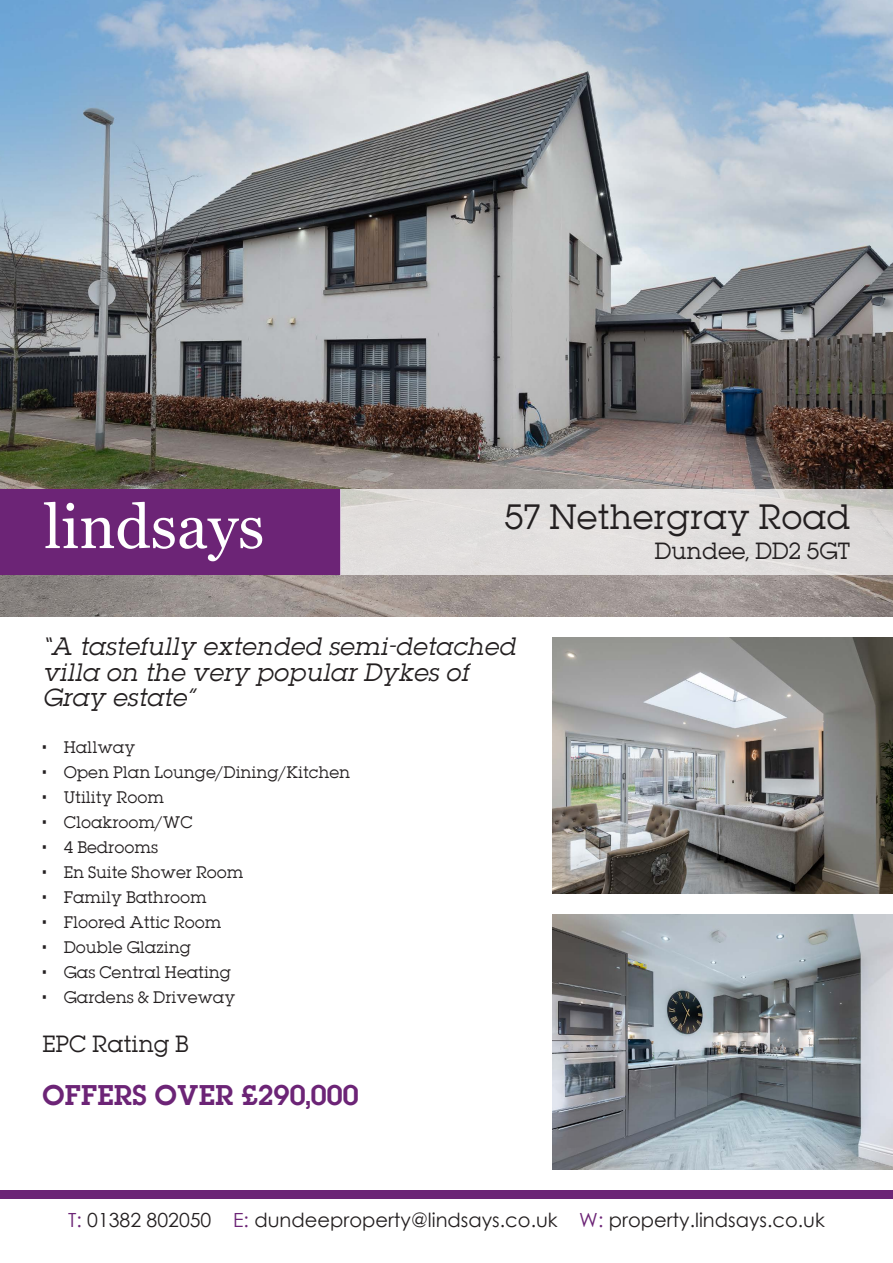
<style>
.page{position:relative;width:893px;height:1263px;background:#fff}
.page>*{position:absolute;margin:0;border:0;box-sizing:border-box;transform-origin:0 0}
.t1{font:31.5px "Lubalin";color:#231f20}
.t2{font:25.5px "Lubalin Demi";color:#6c2476}
.t3{font:italic 22.5px/25.5px "Lubalin";color:#231f20}
.t4{font:21px "Lubalin";color:#231f20}
.t5{font:19.5px "Century Gothic";color:#231f20}
.t6{font:15px "Lubalin";color:#231f20}
.s1{color:#6c2476}
</style>
<div class="page">
<img style="left:0;top:0;width:893px;height:617px">
<img style="left:553px;top:638px;width:340px;height:255px">
<img style="left:553px;top:914px;width:340px;height:255px">
<div style="left:0;top:489px;width:340px;height:85px;background:#6c2476"></div>
<svg style="left:44px;top:502px;width:218px;height:59px"></svg>
<div style="left:0;top:1191px;width:893px;height:8px;background:#6c2476"></div>
<div style="left:340px;top:489px;width:553px;height:85px;background:#e1dedd"></div>
<h1 class="t1" style="left:504px;top:496px;width:348px">57 Nethergray Road</h1>
<h3 class="t4" style="left:655px;top:536px;width:197px">Dundee, DD2 5GT</h3>
<h3 class="t3" style="left:43px;top:634px;width:474px">“A tastefully extended semi-detached villa on the very popular Dykes of<br>Gray estate”</h3>
<p class="t6" style="left:43px;top:737px;width:94px">• Hallway</p>
<p class="t6" style="left:43px;top:762px;width:309px">• Open Plan Lounge/Dining/Kitchen</p>
<p class="t6" style="left:43px;top:787px;width:123px">• Utility Room</p>
<p class="t6" style="left:43px;top:812px;width:152px">• Cloakroom/WC</p>
<p class="t6" style="left:43px;top:837px;width:117px">• 4 Bedrooms</p>
<p class="t6" style="left:43px;top:862px;width:203px">• En Suite Shower Room</p>
<p class="t6" style="left:43px;top:887px;width:166px">• Family Bathroom</p>
<p class="t6" style="left:43px;top:912px;width:180px">• Floored Attic Room</p>
<p class="t6" style="left:43px;top:937px;width:150px">• Double Glazing</p>
<p class="t6" style="left:43px;top:962px;width:190px">• Gas Central Heating</p>
<p class="t6" style="left:43px;top:987px;width:194px">• Gardens &amp; Driveway</p>
<h3 class="t4" style="left:43px;top:1030px;width:148px">EPC Rating B</h3>
<h2 class="t2" style="left:43px;top:1077px;width:318px">OFFERS OVER £290,000</h2>
<h3 class="t5" style="left:68px;top:1206px;width:758px"><span class="s1">T:</span> 01382 802050 <span class="s1">E:</span> dundeeproperty@lindsays.co.uk <span class="s1">W:</span> property.lindsays.co.uk</h3>
</div>
